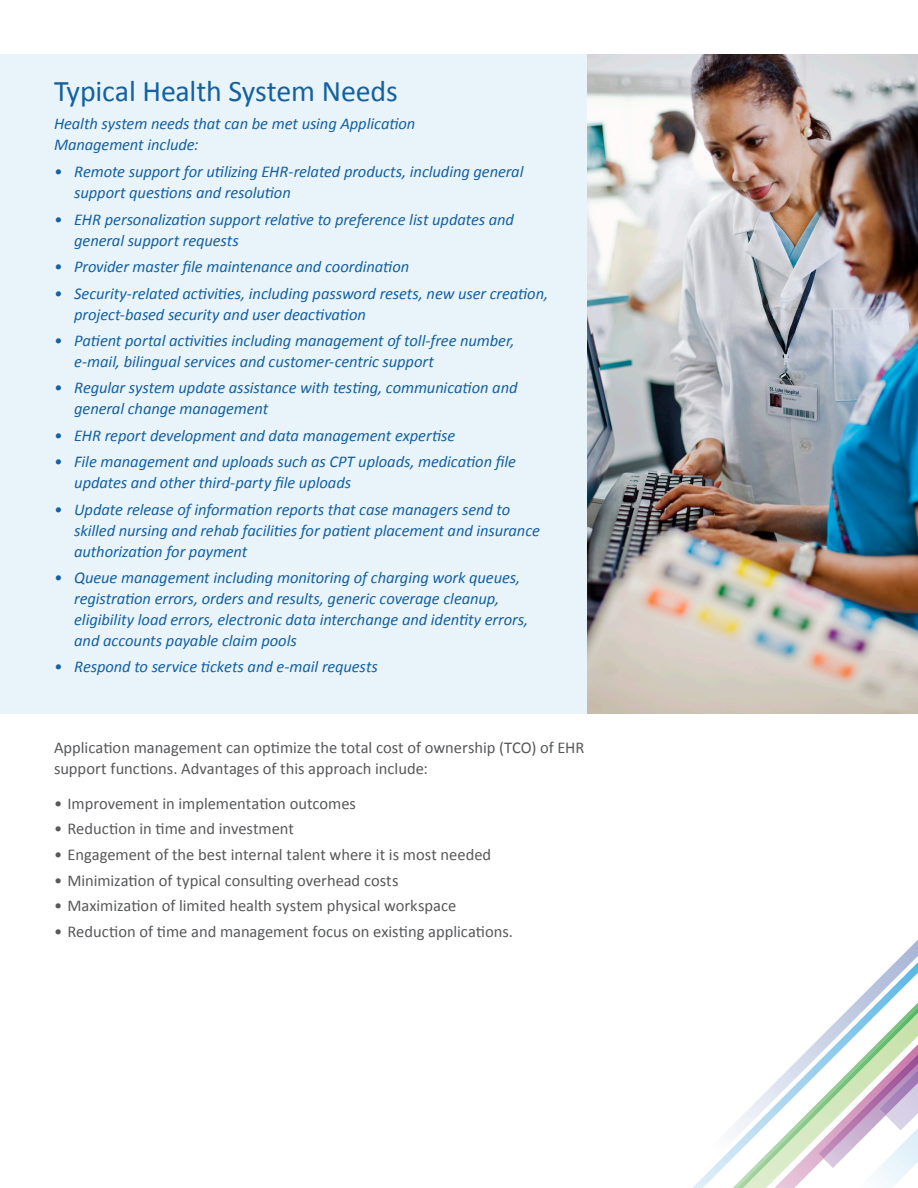
<style>
.page{position:relative;width:918px;height:1188px;background:#fff}
.page>*{position:absolute;margin:0;border:0;box-sizing:border-box;transform-origin:0 0}
.case_study_title{font:30px "Calibri";letter-spacing:-.01em;color:#1561a0}
.case_study_body{font:italic 16.5px/21px "Calibri";letter-spacing:-.005em;color:#1561a0}
.body_copy{font:16.5px/21px "Calibri";color:#57585a}
</style>
<div class="page">
<svg style="left:700px;top:947px;width:218px;height:241px"></svg>
<img style="left:818px;top:956px;width:100px;height:203px">
<div style="left:0;top:54px;width:587px;height:660px;background:#e9f4fa"></div>
<img style="left:587px;top:54px;width:331px;height:660px">
<p class="case_study_title" style="left:54px;top:72px;width:345px">Typical Health System Needs</p>
<p class="case_study_body" style="left:54px;top:112px;width:363px">Health system needs that can be met using Application<br>Management include:</p>
<p class="case_study_body" style="left:74px;top:161px;width:451px;text-indent:-20px">• Remote support for utilizing EHR-related products, including general support questions and resolution</p>
<p class="case_study_body" style="left:74px;top:208px;width:441px;text-indent:-20px">• EHR personalization support relative to preference list updates and general support requests</p>
<p class="case_study_body" style="left:54px;top:255px;width:357px">• Provider master file maintenance and coordination</p>
<p class="case_study_body" style="left:74px;top:282px;width:475px;text-indent:-20px">• Security-related activities, including password resets, new user creation, project-based security and user deactivation</p>
<p class="case_study_body" style="left:74px;top:329px;width:442px;text-indent:-20px">• Patient portal activities including management of toll-free number, e-mail, bilingual services and customer-centric support</p>
<p class="case_study_body" style="left:74px;top:377px;width:445px;text-indent:-20px">• Regular system update assistance with testing, communication and general change management</p>
<p class="case_study_body" style="left:54px;top:424px;width:403px">• EHR report development and data management expertise</p>
<p class="case_study_body" style="left:74px;top:450px;width:443px;text-indent:-20px">• File management and uploads such as CPT uploads, medication file updates and other third-party file uploads</p>
<p class="case_study_body" style="left:74px;top:498px;width:467px;text-indent:-20px">• Update release of information reports that case managers send to skilled nursing and rehab facilities for patient placement and insurance authorization for payment</p>
<p class="case_study_body" style="left:74px;top:566px;width:456px;text-indent:-20px">• Queue management including monitoring of charging work queues, registration errors, orders and results, generic coverage cleanup, eligibility load errors, electronic data interchange and identity errors, and accounts payable claim pools</p>
<p class="case_study_body" style="left:54px;top:656px;width:326px">• Respond to service tickets and e-mail requests</p>
<p class="body_copy" style="left:54px;top:737px;width:532px">Application management can optimize the total cost of ownership (TCO) of EHR support functions. Advantages of this approach include:</p>
<p class="body_copy" style="left:54px;top:792px;width:304px">• Improvement in implementation outcomes</p>
<p class="body_copy" style="left:54px;top:818px;width:242px">• Reduction in time and investment</p>
<p class="body_copy" style="left:54px;top:843px;width:439px">• Engagement of the best internal talent where it is most needed</p>
<p class="body_copy" style="left:54px;top:869px;width:346px">• Minimization of typical consulting overhead costs</p>
<p class="body_copy" style="left:54px;top:894px;width:404px">• Maximization of limited health system physical workspace</p>
<p class="body_copy" style="left:54px;top:920px;width:461px">• Reduction of time and management focus on existing applications.</p>
</div>
